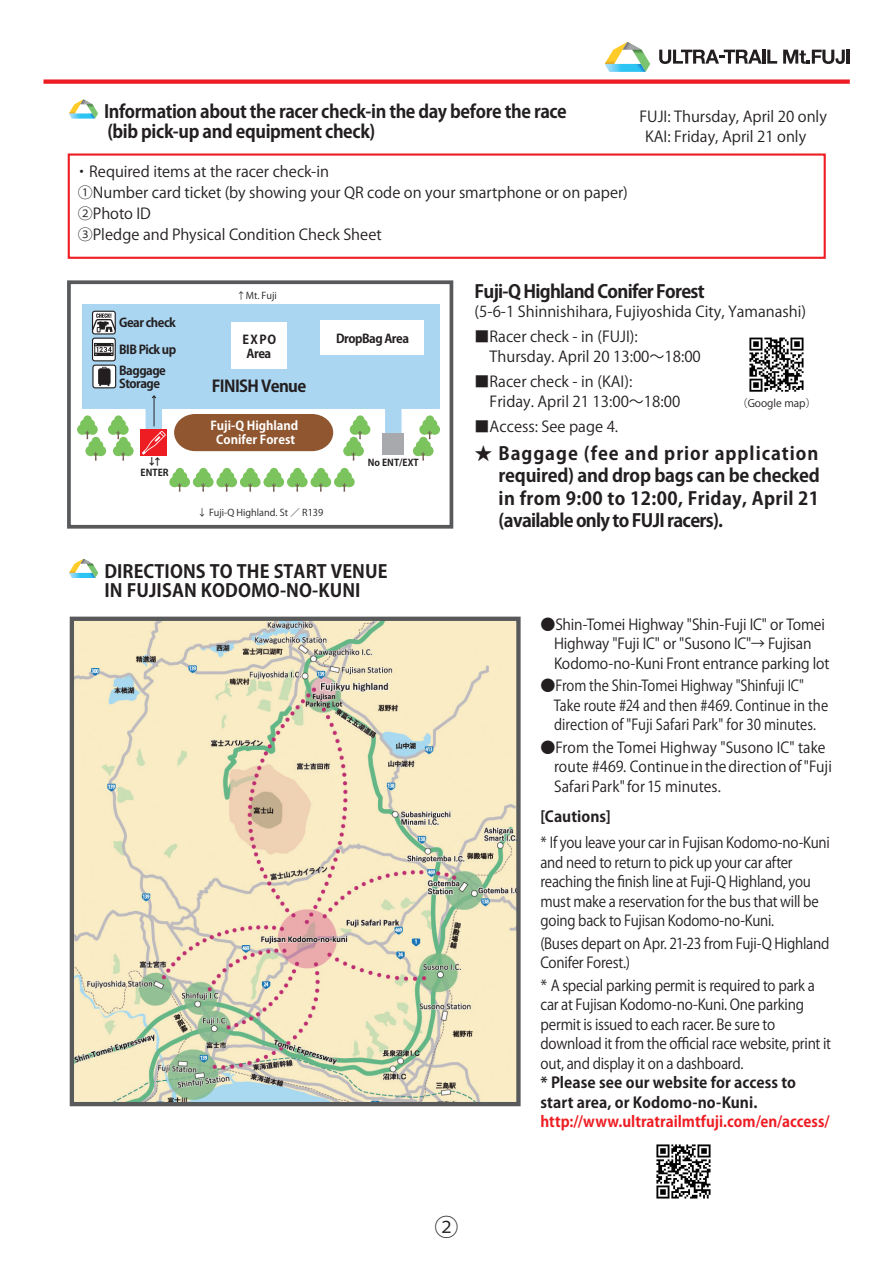
<style>
.page{position:relative;width:893px;height:1263px;background:#fff}
.page>*{position:absolute;margin:0;border:0;box-sizing:border-box;transform-origin:0 0}
.t1{font:24px "Koz Go Pro";color:#231f20}
.t2{font:700 18px/22.5px "Koz Go Pro";letter-spacing:-.02em;color:#231f20}
.t3{font:700 18px/19.5px "Koz Go Pro";letter-spacing:.005em;color:#231f20}
.t4{font:700 18px "Koz Go Pro";letter-spacing:-.04em;color:#231f20}
.t5{font:700 16.2px "Koz Go Pro";letter-spacing:-.04em;color:#231f20}
.t6{font:15px/19.5px "Koz Go Pro";letter-spacing:-.01em;color:#231f20}
.t7{font:15px/19.5px "Koz Go Pro";letter-spacing:-.01em;color:#231f20;scale:.92 1}
.t8{font:15px "Koz Go Pro";letter-spacing:-.01em;color:#231f20;scale:.89 1}
.t9{font:700 15px/19.5px "Koz Go Pro";letter-spacing:.005em;color:#231f20}
.t10{font:700 15px "Koz Go Pro";color:#ee1d23}
.t11{font:700 12.15px/20.5px "Koz Go Pro";letter-spacing:-.04em;color:#231f20}
.t12{font:700 12.15px/14.2px "Koz Go Pro";color:#fff;text-align:center}
.t13{font:700 12.15px/13.5px "Koz Go Pro";letter-spacing:.02em;color:#231f20;text-align:center}
.t14{font:10.5px "Koz Go Pro";color:#231f20}
.t15{font:9.45px "Koz Go Pro";color:#231f20}
.t16{font:700 9.45px/10.8px "Koz Go Pro";color:#231f20;text-align:center}
.s1{font-family:"Koz Go Pr 6 N"}
</style>
<div class="page">
<div style="left:82px;top:304px;width:358px;height:105px;background:#aad6f2"></div>
<div style="left:385px;top:400px;width:17px;height:49px;background:#aad6f2"></div>
<div style="left:382px;top:433px;width:22px;height:22px;background:#a8a9ad"></div>
<svg style="left:69px;top:99px;width:29px;height:20px"></svg>
<img style="left:749px;top:337px;width:55px;height:55px">
<div style="left:68px;top:153px;width:758px;height:106px;border:2px solid #ee1d23"></div>
<div style="left:321px;top:320px;width:103px;height:35px;background:#fff"></div>
<svg style="left:69px;top:559px;width:29px;height:19px"></svg>
<img style="left:75px;top:622px;width:441px;height:400px">
<div style="left:70px;top:617px;width:451px;height:489px;border:4px solid #58595b"></div>
<div style="left:43px;top:79px;width:807px;height:5px;background:#ee1d23"></div>
<svg style="left:659px;top:50px;width:118px;height:14px"></svg>
<svg style="left:783px;top:50px;width:62px;height:14px"></svg>
<hr style="left:847px;top:50px;width:3px;height:14px;background:#231f20">
<svg style="left:605px;top:42px;width:45px;height:30px"></svg>
<div style="left:67px;top:280px;width:386px;height:249px;border:4px solid #58595b"></div>
<div style="left:174px;top:414px;width:159px;height:37px;background:#8f562f"></div>
<div style="left:232px;top:323px;width:55px;height:46px;background:#fff"></div>
<svg style="left:169px;top:468px;width:186px;height:24px"></svg>
<svg style="left:343px;top:415px;width:27px;height:46px"></svg>
<svg style="left:413px;top:415px;width:27px;height:46px"></svg>
<svg style="left:77px;top:415px;width:57px;height:46px"></svg>
<svg style="left:92px;top:311px;width:25px;height:77px;background:#91959a"></svg>
<img style="left:69px;top:1022px;width:642px;height:177px">
<div style="left:140px;top:429px;width:27px;height:26px;background:#ee1d23"></div>
<svg style="left:142px;top:395px;width:24px;height:59px"></svg>
<p class="t2" style="left:104px;top:103px;width:464px;line-height:19.5px">Information about the racer check-in the day before the race (bib pick-up and equipment check)</p>
<p class="t6" style="left:74px;top:161px;width:555px;line-height:21px">・Required items at the racer check-in<br>①Number card ticket (by showing your QR code on your smartphone or on paper)<br>②Photo ID<br>③Pledge and Physical Condition Check Sheet</p>
<p class="t6" style="left:645px;top:107px;width:183px;line-height:20.2px;text-indent:-6px">FUJI: Thursday, April 20 only<br>KAI: Friday, April 21 only</p>
<p class="t11" style="left:119px;top:313px;width:58px">Gear check</p>
<p class="t11" style="left:119px;top:340px;width:59px">BIB Pick up<br>Baggage</p>
<p class="t11" style="left:119px;top:374px;width:43px">Storage</p>
<p class="t16" style="left:141px;top:457px;width:30px">↓↑<br>ENTER</p>
<p class="t15" style="left:236px;top:289px;width:42px">↑Mt. Fuji</p>
<p class="t13" style="left:242px;top:334px;width:35px">EXPO<br>Area</p>
<p class="t5" style="left:212px;top:375px;width:96px">FINISH Venue</p>
<p class="t12" style="left:210px;top:419px;width:90px">Fuji-Q Highland<br>Conifer Forest</p>
<p class="t11" style="left:336px;top:329px;width:74px">DropBag Area</p>
<p class="t16" style="left:368px;top:457px;width:52px">No ENT/EXT</p>
<p class="t15" style="left:197px;top:506px;width:127px">↓ Fuji-Q Highland. St ／ R139</p>
<p class="t3" style="left:104px;top:562px;width:285px">DIRECTIONS TO THE START VENUE<br>IN FUJISAN KODOMO-NO-KUNI</p>
<p class="t4" style="left:475px;top:279px;width:232px">Fuji-Q Highland Conifer Forest</p>
<p class="t6" style="left:475px;top:303px;width:333px">(5-6-1 Shinnishihara, Fujiyoshida City, Yamanashi)</p>
<p class="t6" style="left:475px;top:327px;width:228px;line-height:20.2px">■Racer check - in (FUJI)<span class="s1">:</span>　Thursday. April 20 13:00～18:00</p>
<p class="t6" style="left:475px;top:372px;width:207px;line-height:20.2px">■Racer check - in (KAI):　Friday. April 21 13:00～18:00</p>
<p class="t6" style="left:475px;top:417px;width:145px">■Access: See page 4.</p>
<p class="t2" style="left:499px;top:443px;width:323px;text-align:justify;text-indent:-24px">★ Baggage (fee and prior application required) and drop bags can be checked in from 9:00 to 12:00, Friday, April 21 (available only to FUJI racers).</p>
<p class="t14" style="left:737px;top:396px;width:80px">（Google map）</p>
<p class="t6" style="left:554px;top:615px;width:277px;text-indent:-14px">●Shin-Tomei Highway "Shin-Fuji IC" or Tomei<br>Highway "Fuji IC" or "Susono IC"→ Fujisan<br>Kodomo-no-Kuni Front entrance parking lot</p>
<p class="t6" style="left:540px;top:676px;width:265px">●From the Shin-Tomei Highway "Shinfuji IC"</p>
<p class="t8" style="left:540px;top:696px;width:325px">　Take route #24 and then #469. Continue in the</p>
<p class="t8" style="left:554px;top:715px;width:296px">direction of "Fuji Safari Park" for 30 minutes.</p>
<p class="t6" style="left:554px;top:738px;width:279px;text-indent:-14px">●From the Tomei Highway "Susono IC" take route #469. Continue in thedirection of "Fuji<br>Safari Park" for 15 minutes.</p>
<p class="t9" style="left:540px;top:808px;width:72px">[Cautions]</p>
<p class="t7" style="left:540px;top:833px;width:316px">* If you leave your car in Fujisan Kodomo-no-Kuni and need to return to pick up your car after reaching the finish line at Fuji-Q Highland, you must make a reservation for the bus that will be going back to Fujisan Kodomo-no-Kuni.</p>
<p class="t7" style="left:540px;top:934px;width:316px">(Buses depart on Apr. 21-23 from Fuji-Q Highland<br>Conifer Forest.)</p>
<p class="t6" style="left:540px;top:976px;width:292px">* A special parking permit is required to park a car at Fujisan Kodomo-no-Kuni. One parking permit is issued to each racer. Be sure to download it from the official race website, print it out, and display it on a dashboard.</p>
<p class="t9" style="left:540px;top:1074px;width:257px">* Please see our website for access to start area, or Kodomo-no-Kuni.</p>
<p class="t10" style="left:540px;top:1112px;width:291px">http://www.ultratrailmtfuji.com/en/access/</p>
<h1 class="t1" style="left:434px;top:1212px;width:25px">②</h1>
</div>
